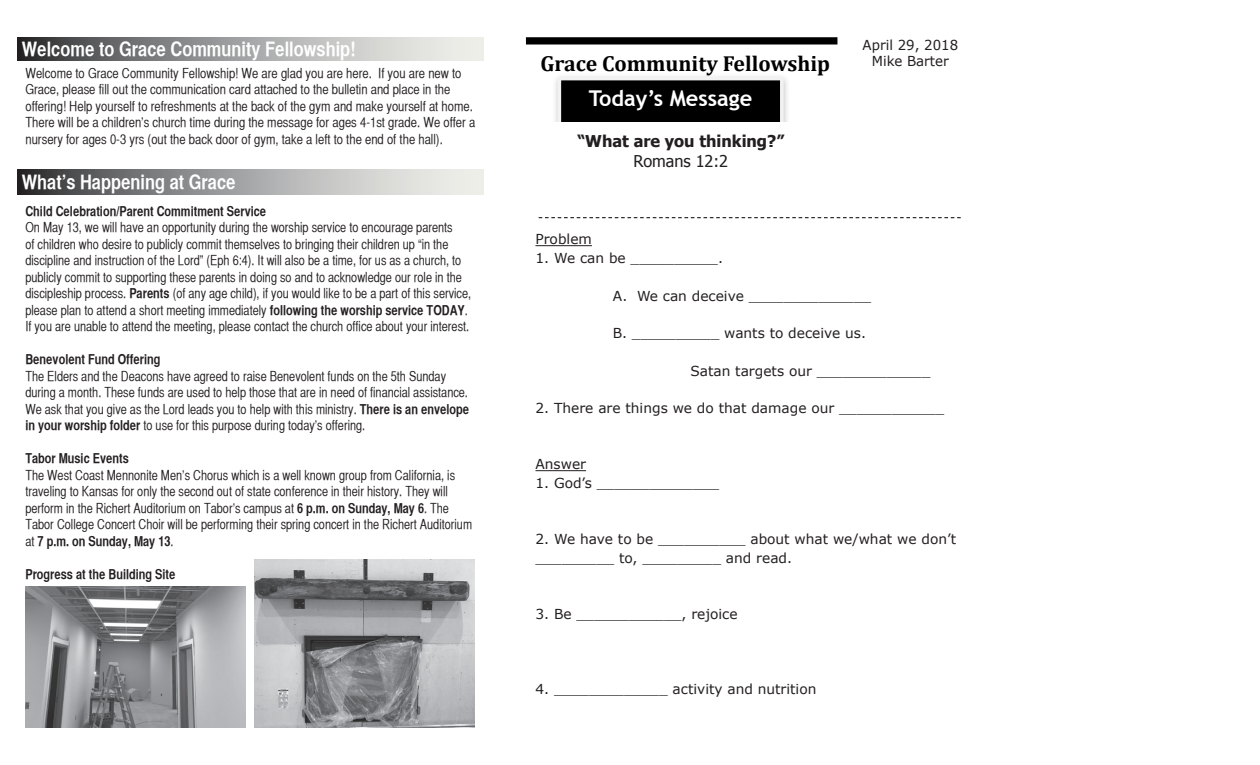
<style>
.page{position:relative;width:1260px;height:765px;background:#fff}
.page>*{position:absolute;margin:0;border:0;box-sizing:border-box;transform-origin:0 0}
.t1{font:700 21.75px "Cambria";color:#000}
.t2{font:700 21.75px "Trebuchet MS";color:#fff}
.t3{font:20px "Helvetica CY Bold";color:#fff}
.t4{font:700 16.25px "Tahoma";color:#231f20}
.t5{font:16.25px "Tahoma";color:#231f20}
.t6{font:15.75px "Tahoma";color:#000}
.t7{font:700 15.75px "Tahoma";color:#000}
.t8{font:14.5px/17px "Trebuchet MS";color:#000}
.t9{font:13.75px/16.5px "Helvetica CY Plain";color:#231f20}
.t10{font:13.75px/18.8px "Verdana";color:#231f20}
.t11{font:13.75px "Helvetica CY Bold";color:#231f20}
.s1{font-family:"Helvetica CY Bold"}
</style>
<div class="page">
<svg style="left:18px;top:38px;width:465px;height:22px;background:#9e9e9e"></svg>
<svg style="left:18px;top:169px;width:465px;height:25px;background:#9e9f9e"></svg>
<div style="left:559px;top:79px;width:223px;height:55px;background:#000"></div>
<div style="left:558px;top:77px;width:226px;height:59px;border:4px solid #f2f2f2"></div>
<div style="left:526px;top:37px;width:311px;height:7px;background:#000"></div>
<div style="left:539px;top:123px;width:422px;height:99px;background:#fff"></div>
<svg style="left:539px;top:217px;width:422px;height:1px"></svg>
<hr style="left:535px;top:245px;width:57px;height:1px;background:#231f20">
<hr style="left:535px;top:470px;width:51px;height:1px;background:#231f20">
<img style="left:25px;top:587px;width:221px;height:141px">
<img style="left:255px;top:560px;width:220px;height:168px">
<p class="t3" style="left:22px;top:37px;width:335px">Welcome to Grace Community Fellowship!</p>
<p class="t9" style="left:25px;top:65px;width:451px">Welcome to Grace Community Fellowship! We are glad you are here. If you are new to Grace, please fill out the communication card attached to the bulletin and place in the offering! Help yourself to refreshments at the back of the gym and make yourself at home.<br>There will be a children’s church time during the message for ages 4-1st grade. We offer a nursery for ages 0-3 yrs (out the back door of gym, take a left to the end of the hall).</p>
<p class="t3" style="left:22px;top:170px;width:215px">What’s Happening at Grace</p>
<p class="t11" style="left:25px;top:202px;width:242px">Child Celebration/Parent Commitment Service</p>
<p class="t9" style="left:25px;top:219px;width:447px">On May 13, we will have an opportunity during the worship service to encourage parents<br>of children who desire to publicly commit themselves to bringing their children up “in the discipline and instruction of the Lord” (Eph 6:4). It will also be a time, for us as a church, to publicly commit to supporting these parents in doing so and to acknowledge our role in the discipleship process. <span class="s1">Parents</span> (of any age child), if you would like to be a part of this service, please plan to attend a short meeting immediately <span class="s1">following the worship service TODAY</span>.<br>If you are unable to attend the meeting, please contact the church office about your interest.</p>
<p class="t11" style="left:25px;top:351px;width:137px">Benevolent Fund Offering</p>
<p class="t9" style="left:25px;top:368px;width:445px">The Elders and the Deacons have agreed to raise Benevolent funds on the 5th Sunday during a month. These funds are used to help those that are in need of financial assistance.<br>We ask that you give as the Lord leads you to help with this ministry. <span class="s1">There is an envelope in your worship folder</span> to use for this purpose during today’s offering.</p>
<p class="t11" style="left:25px;top:450px;width:105px">Tabor Music Events</p>
<p class="t9" style="left:25px;top:467px;width:448px">The West Coast Mennonite Men’s Chorus which is a well known group from California, is traveling to Kansas for only the second out of state conference in their history. They will perform in the Richert Auditorium on Tabor’s campus at <span class="s1">6 p.m. on Sunday, May 6</span>. The Tabor College Concert Choir will be performing their spring concert in the Richert Auditorium at <span class="s1">7 p.m. on Sunday, May 13</span>.</p>
<p class="t11" style="left:25px;top:565px;width:152px">Progress at the Building Site</p>
<p class="t10" style="left:863px;top:35px;width:97px">April 29, 2018</p>
<p class="t10" style="left:872px;top:51px;width:79px">Mike Barter</p>
<h1 class="t1" style="left:540px;top:50px;width:291px">Grace Community Fellowship</h1>
<p class="t8" style="left:869px;top:44px;width:86px">June 4, 2017<br>Adam Utecht</p>
<h1 class="t2" style="left:589px;top:85px;width:165px">Today’s Message</h1>
<p class="t7" style="left:601px;top:126px;width:140px">Seeking the LOST</p>
<p class="t6" style="left:573px;top:146px;width:193px">“The product of the gospel”</p>
<p class="t4" style="left:577px;top:130px;width:208px">“What are you thinking?”</p>
<p class="t5" style="left:634px;top:150px;width:96px">Romans 12:2</p>
<p class="t10" style="left:535px;top:230px;width:58px">Problem</p>
<p class="t10" style="left:535px;top:248px;width:189px">1. We can be __________.</p>
<p class="t10" style="left:613px;top:286px;width:260px">A. We can deceive ______________</p>
<p class="t10" style="left:613px;top:323px;width:255px">B. __________ wants to deceive us.</p>
<p class="t10" style="left:690px;top:361px;width:242px">Satan targets our _____________</p>
<p class="t10" style="left:535px;top:398px;width:410px">2. There are things we do that damage our ____________</p>
<p class="t10" style="left:535px;top:455px;width:52px">Answer</p>
<p class="t10" style="left:535px;top:473px;width:185px">1. God’s ______________</p>
<p class="t10" style="left:535px;top:530px;width:422px">2. We have to be __________ about what we/what we don’t _________ to, _________ and read.</p>
<p class="t10" style="left:535px;top:605px;width:204px">3. Be ____________, rejoice</p>
<p class="t10" style="left:535px;top:680px;width:282px">4. _____________ activity and nutrition</p>
</div>
